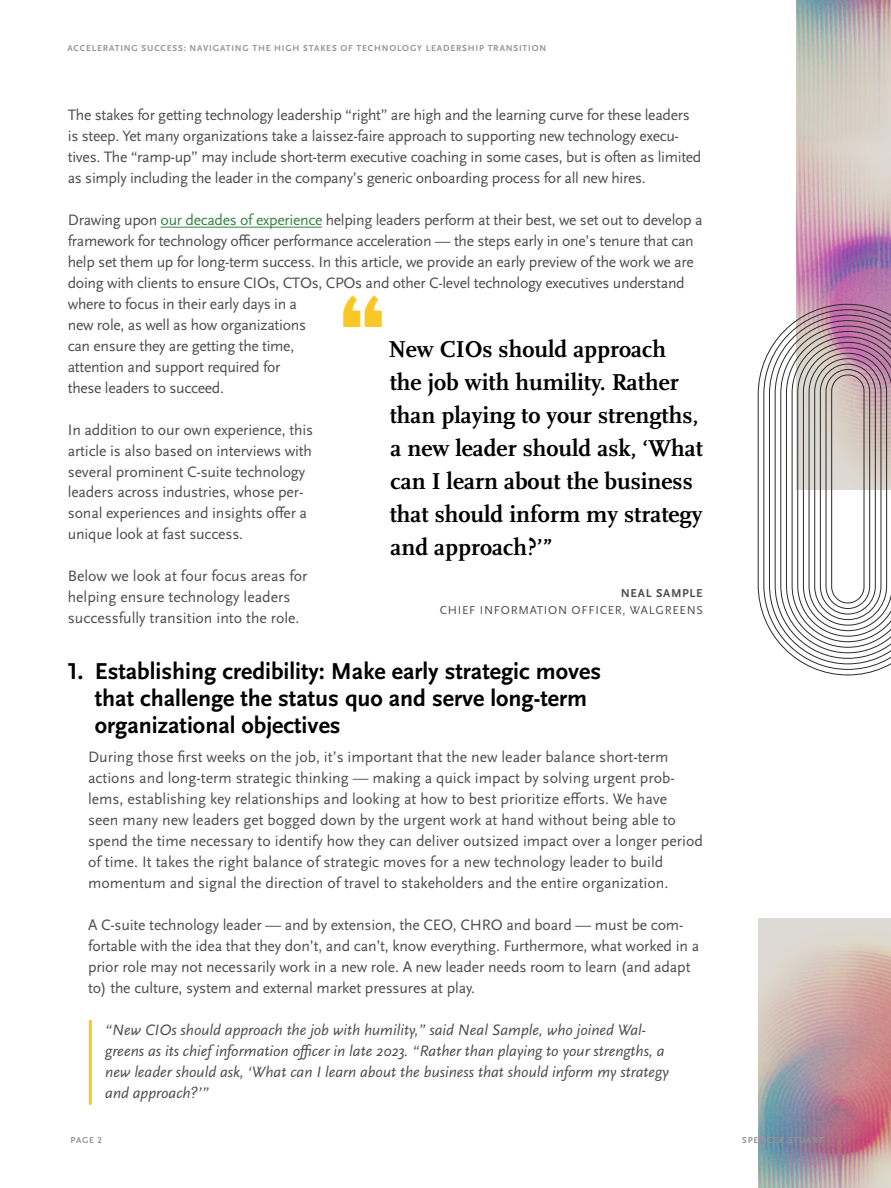
<style>
.page{position:relative;width:891px;height:1188px;background:#fff}
.page>*{position:absolute;margin:0;border:0;box-sizing:border-box;transform-origin:0 0}
.t1{font:45px "SSI Icon Font";color:#fac826}
.t2{font:700 24px/33px "Scala Pro";color:#000}
.t3{font:700 24px/27px "Scala Sans Pro";color:#000}
.t4{font:15.75px/21px "Scala Sans Pro";letter-spacing:-.01em;color:#4d4d4f}
.t5{font:italic 15.75px/21px "Scala Sans Pro";color:#4d4d4f}
.t6{font:12px "Scala Sans Pro";letter-spacing:.06em;color:#4d4d4f}
.t7{font:700 12px "Scala Sans Pro";letter-spacing:.06em;color:#4d4d4f}
.t8{font:700 9px "Scala Sans Pro";letter-spacing:.09em;color:#939598}
.s1{color:#348541}
</style>
<div class="page">
<hr style="left:161px;top:227px;width:161px;height:1px;background:#348541">
<hr style="left:89px;top:1020px;width:3px;height:85px;background:#fac826">
<img style="left:796px;top:0;width:95px;height:304px">
<img style="left:758px;top:918px;width:133px;height:270px">
<svg style="left:757px;top:304px;width:134px;height:372px"></svg>
<p class="t8" style="left:68px;top:43px;width:26px">Accelera</p>
<p class="t8" style="left:115px;top:43px;width:17px">ting</p>
<p class="t8" style="left:141px;top:43px;width:32px">Success</p>
<p class="t8" style="left:184px;top:43px;width:59px">: Navigating</p>
<p class="t8" style="left:252px;top:43px;width:69px">the H igh Stakes</p>
<p class="t8" style="left:340px;top:43px;width:117px">of Technology Leaders</p>
<p class="t8" style="left:468px;top:43px;width:27px">hip Trans</p>
<p class="t8" style="left:519px;top:43px;width:27px">ition</p>
<p class="t4" style="left:68px;top:104px;width:635px">The stakes for getting technology leadership “right” are high and the learning curve for these leaders is steep. Yet many organizations take a laissez-faire approach to supporting new technology execu&shy;tives. The “ramp-up” may include short-term executive coaching in some cases, but is often as limited as simply including the leader in the company’s generic onboarding process for all new hires.</p>
<p class="t4" style="left:68px;top:209px;width:636px">Drawing upon <span class="s1">our decades of experience</span> helping leaders perform at their best, we set out to develop a framework for technology officer performance acceleration — the steps early in one’s tenure that can help set them up for long-term success. In this article, we provide an early preview of the work we are doing with clients to ensure CIOs, CTOs, CPOs and other C-level technology executives understand where to focus in their early days in a<br>new role, as well as how organizations<br>can ensure they are getting the time,<br>attention and support required for<br>these leaders to succeed.</p>
<p class="t4" style="left:68px;top:419px;width:247px">In addition to our own experience, this article is also based on interviews with several prominent C-suite technology leaders across industries, whose per&shy;sonal experiences and insights offer a unique look at fast success.</p>
<p class="t4" style="left:68px;top:566px;width:241px">Below we look at four focus areas for helping ensure technology leaders successfully transition into the role.</p>
<h2 class="t3" style="left:95px;top:658px;width:508px;text-indent:-27px">1. Establishing credibility: Make early strategic moves that challenge the status quo and serve long-term organizational objectives</h2>
<p class="t4" style="left:88px;top:746px;width:616px">During those first weeks on the job, it’s important that the new leader balance short-term actions and long-term strategic thinking — making a quick impact by solving urgent prob&shy;lems, establishing key relationships and looking at how to best prioritize efforts. We have<br>seen many new leaders get bogged down by the urgent work at hand without being able to spend the time necessary to identify how they can deliver outsized impact over a longer period of time. It takes the right balance of strategic moves for a new technology leader to build momentum and signal the direction of travel to stakeholders and the entire organization.</p>
<p class="t4" style="left:88px;top:914px;width:613px">A C-suite technology leader — and by extension, the CEO, CHRO and board — must be com&shy;fortable with the idea that they don’t, and can’t, know everything. Furthermore, what worked in a prior role may not necessarily work in a new role. A new leader needs room to learn (and adapt to) the culture, system and external market pressures at play.</p>
<p class="t5" style="left:105px;top:1019px;width:565px">“New CIOs should approach the job with humility,” said Neal Sample, who joined Wal&shy;greens as its chief information officer in late 2023. “Rather than playing to your strengths, a new leader should ask, ‘What can I learn about the business that should inform my strategy and approach?’”</p>
<h1 class="t1" style="left:341px;top:285px;width:44px">•</h1>
<h2 class="t2" style="left:389px;top:333px;width:316px">New CIOs should approach the job with humility. Rather than playing to your strengths, a new leader should ask, ‘What can I learn about the business that should inform my strategy and approach?’”</h2>
<p class="t7" style="left:621px;top:586px;width:84px">NEAL SAMPLE</p>
<p class="t6" style="left:440px;top:603px;width:265px">CHIEF INFORMATION OFFICER, WALGREENS</p>
<p class="t8" style="left:70px;top:1135px;width:33px">PAGE 2</p>
<p class="t8" style="left:742px;top:1135px;width:83px">SPENCER STUART</p>
</div>
